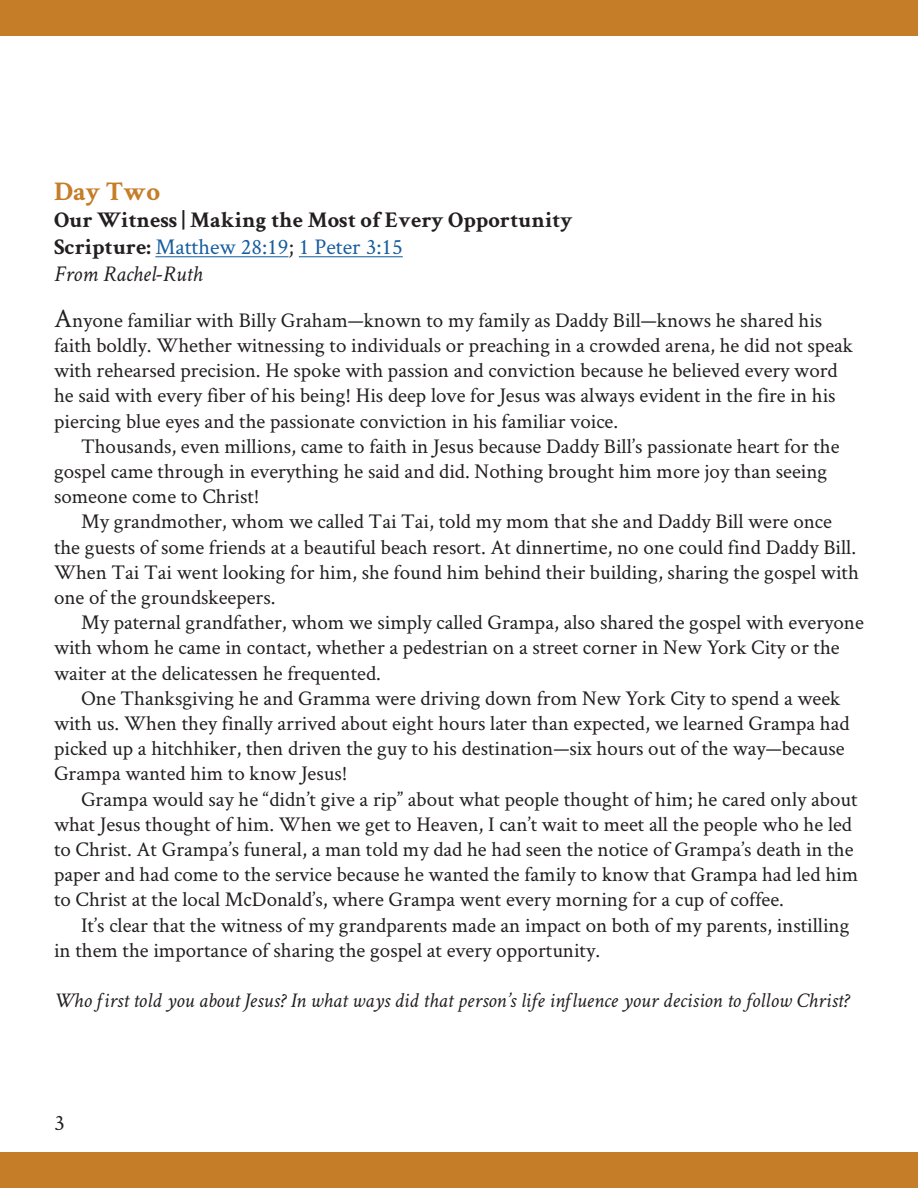
<style>
.page{position:relative;width:918px;height:1188px;background:#fff}
.page>*{position:absolute;margin:0;border:0;box-sizing:border-box;transform-origin:0 0}
.t1{font:700 27px "Crimson Text";color:#c57d28}
.t2{font:22.5px/27px "Crimson Text";color:#175d9e}
.t3{font:700 22.5px "Crimson Text";color:#231f20}
.t4{font:22.5px "Crimson Text";color:#231f20}
.t5{font:21px/25.2px "Crimson Text";color:#231f20}
.t6{font:italic 21px "Crimson Text";color:#231f20}
.s1{font-weight:700;color:#231f20}
.s2{color:#231f20}
.s3{font-style:italic;color:#231f20}
.s4{font-size:27px}
</style>
<div class="page">
<hr style="left:155px;top:256px;width:133px;height:1px;background:#175d9e">
<hr style="left:299px;top:256px;width:104px;height:1px;background:#175d9e">
<div style="left:0;top:0;width:918px;height:36px;background:#c57d28"></div>
<div style="left:0;top:1152px;width:918px;height:36px;background:#c57d28"></div>
<p class="t1" style="left:54px;top:175px;width:108px">Day Two</p>
<p class="t3" style="left:54px;top:206px;width:520px">Our Witness | Making the Most of Every Opportunity</p>
<p class="t2" style="left:54px;top:232px;width:350px"><span class="s1">Scripture:</span> Matthew 28:19<span class="s2">;</span> 1 Peter 3:15<br><span class="s3">From Rachel-Ruth</span></p>
<p class="t5" style="left:54px;top:307px;width:801px"><span class="s4">A</span>nyone familiar with Billy Graham—known to my family as Daddy Bill—knows he shared his faith boldly. Whether witnessing to individuals or preaching in a crowded arena, he did not speak with rehearsed precision. He spoke with passion and conviction because he believed every word he said with every fiber of his being! His deep love for Jesus was always evident in the fire in his piercing blue eyes and the passionate conviction in his familiar voice.</p>
<p class="t5" style="left:54px;top:433px;width:787px;text-indent:27px">Thousands, even millions, came to faith in Jesus because Daddy Bill’s passionate heart for the gospel came through in everything he said and did. Nothing brought him more joy than seeing someone come to Christ!</p>
<p class="t5" style="left:54px;top:508px;width:806px;text-indent:27px">My grandmother, whom we called Tai Tai, told my mom that she and Daddy Bill were once the guests of some friends at a beautiful beach resort. At dinnertime, no one could find Daddy Bill.<br>When Tai Tai went looking for him, she found him behind their building, sharing the gospel with one of the groundskeepers.</p>
<p class="t5" style="left:54px;top:609px;width:811px;text-indent:27px">My paternal grandfather, whom we simply called Grampa, also shared the gospel with everyone with whom he came in contact, whether a pedestrian on a street corner in New York City or the waiter at the delicatessen he frequented.</p>
<p class="t5" style="left:54px;top:685px;width:797px;text-indent:27px">One Thanksgiving he and Gramma were driving down from New York City to spend a week with us. When they finally arrived about eight hours later than expected, we learned Grampa had picked up a hitchhiker, then driven the guy to his destination—six hours out of the way—because Grampa wanted him to know Jesus!</p>
<p class="t5" style="left:54px;top:785px;width:806px;text-indent:27px">Grampa would say he “didn’t give a rip” about what people thought of him; he cared only about what Jesus thought of him. When we get to Heaven, I can’t wait to meet all the people who he led to Christ. At Grampa’s funeral, a man told my dad he had seen the notice of Grampa’s death in the paper and had come to the service because he wanted the family to know that Grampa had led him to Christ at the local McDonald’s, where Grampa went every morning for a cup of coffee.</p>
<p class="t5" style="left:54px;top:911px;width:797px;text-indent:27px">It’s clear that the witness of my grandparents made an impact on both of my parents, instilling in them the importance of sharing the gospel at every opportunity.</p>
<p class="t6" style="left:54px;top:988px;width:797px">Who first told you about Jesus? In what ways did that person’s life influence your decision to follow Christ?</p>
<p class="t4" style="left:54px;top:1107px;width:12px">3</p>
</div>
